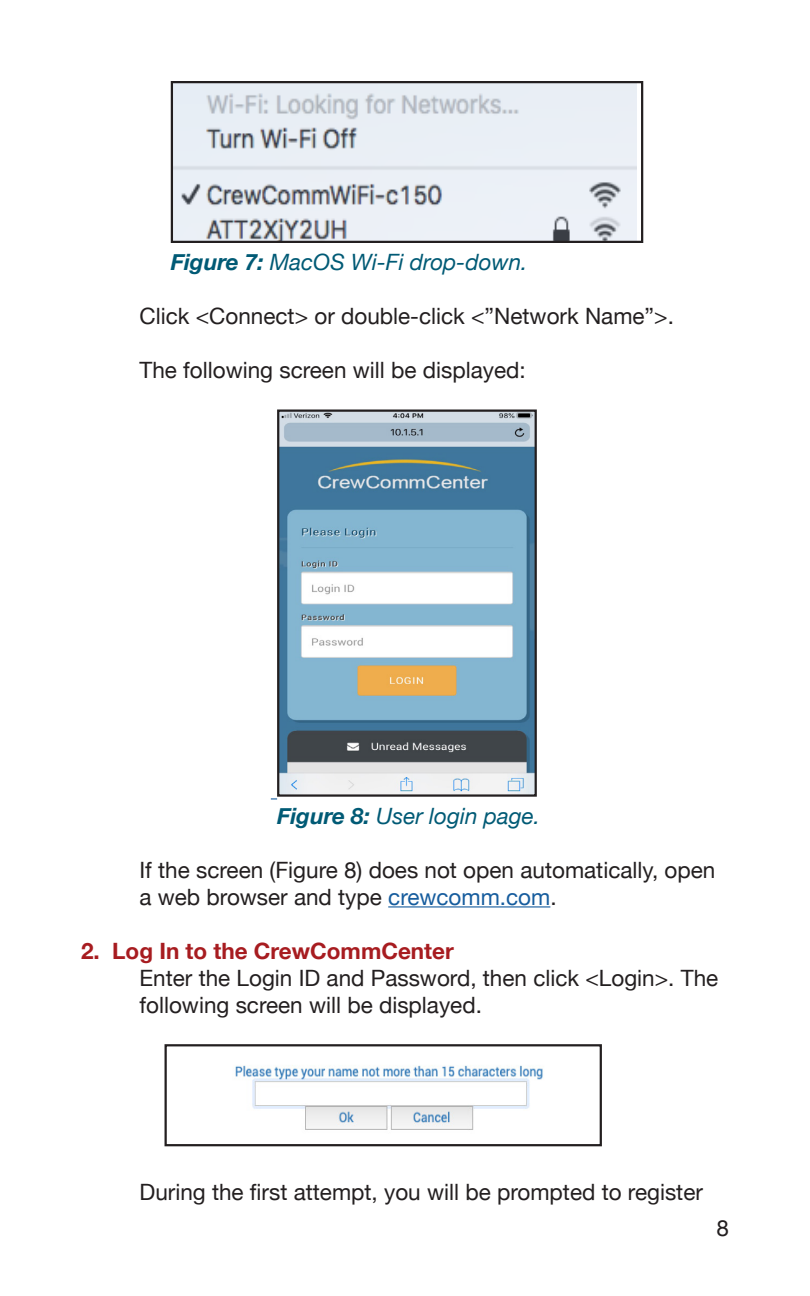
<style>
.page{position:relative;width:810px;height:1296px;background:#fff}
.page>*{position:absolute;margin:0;border:0;box-sizing:border-box;transform-origin:0 0}
.Paragraph_Style_2{font:22.5px/27px "Helvetica Neue";color:#231f20}
.Paragraph_Style_2-2{font:italic 22.5px "Helvetica Neue";color:#005a75}
.t1{font:700 22.5px "Helvetica Neue";color:#a71c20}
.s1{font-weight:700}
.s2{color:#175d9e}
</style>
<div class="page">
<svg style="left:271px;top:798px;width:6px;height:2px"></svg>
<hr style="left:388px;top:906px;width:162px;height:2px;background:#175d9e">
<img style="left:174px;top:84px;width:463px;height:156px">
<div style="left:171px;top:81px;width:472px;height:162px;border:2px solid #231f20"></div>
<img style="left:280px;top:413px;width:254px;height:381px">
<div style="left:277px;top:410px;width:260px;height:387px;border:2px solid #231f20"></div>
<img style="left:235px;top:1065px;width:308px;height:65px">
<div style="left:165px;top:1044px;width:437px;height:102px;border:2px solid #231f20"></div>
<p class="Paragraph_Style_2-2" style="left:171px;top:246px;width:358px"><span class="s1">Figure 7:</span> MacOS Wi-Fi drop-down.</p>
<p class="Paragraph_Style_2" style="left:140px;top:304px;width:536px">Click &lt;Connect&gt; or double-click &lt;”Network Name”&gt;.</p>
<p class="Paragraph_Style_2" style="left:140px;top:358px;width:388px">The following screen will be displayed:</p>
<p class="Paragraph_Style_2-2" style="left:277px;top:799px;width:264px"><span class="s1">Figure 8:</span> User login page.</p>
<p class="Paragraph_Style_2" style="left:140px;top:857px;width:577px">If the screen (Figure 8) does not open automatically, open a web browser and type <span class="s2">crewcomm.com</span>.</p>
<p class="t1" style="left:81px;top:933px;width:374px">2. Log In to the CrewCommCenter</p>
<p class="Paragraph_Style_2" style="left:140px;top:965px;width:580px">Enter the Login ID and Password, then click &lt;Login&gt;. The following screen will be displayed.</p>
<p class="Paragraph_Style_2" style="left:140px;top:1180px;width:565px">During the first attempt, you will be prompted to register</p>
<p class="Paragraph_Style_2" style="left:716px;top:1216px;width:14px">8</p>
</div>
